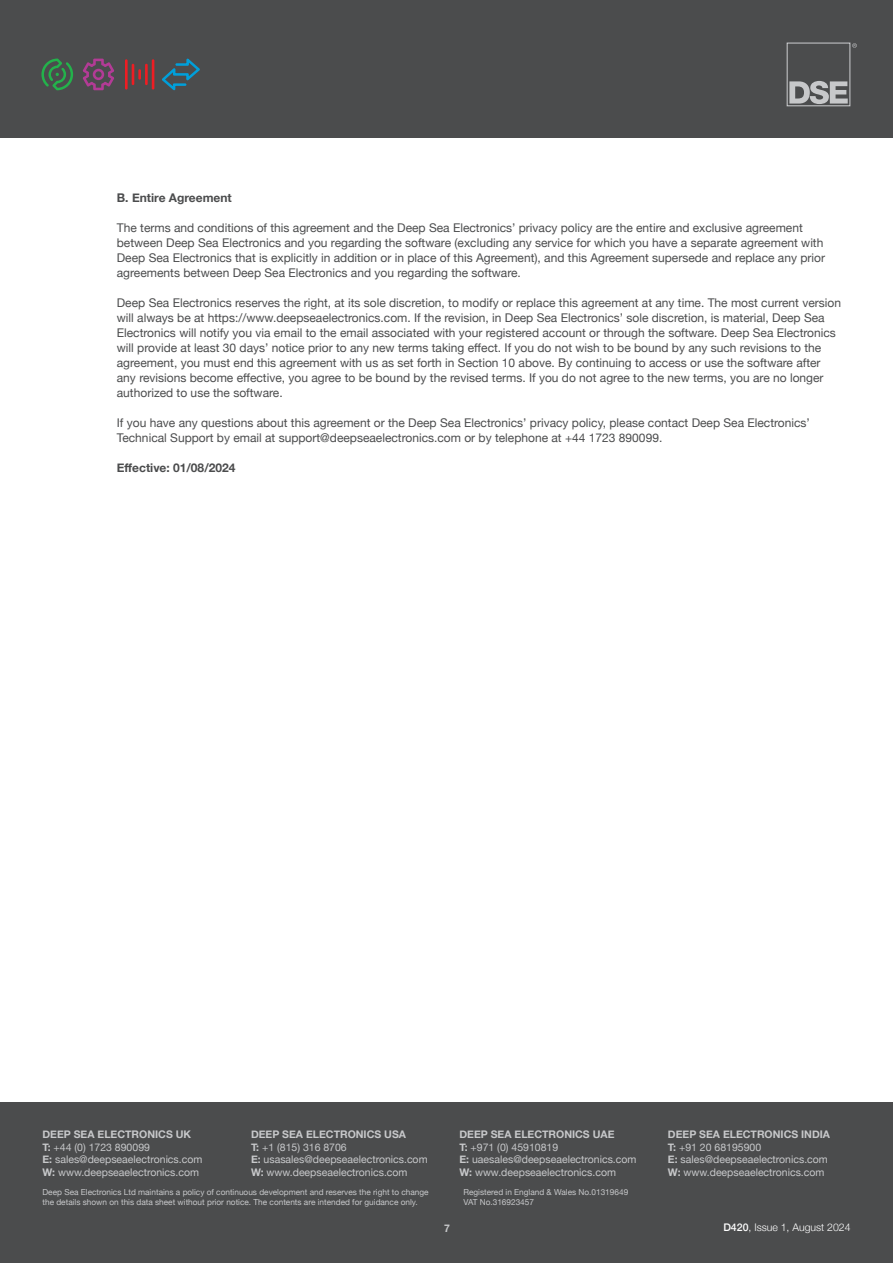
<style>
.page{position:relative;width:893px;height:1263px;background:#fff}
.page>*{position:absolute;margin:0;border:0;box-sizing:border-box;transform-origin:0 0}
.t1{font:12px/15px "Helvetica Neue";color:#4b4c4d}
.t2{font:700 12px "Helvetica Neue";color:#4b4c4d}
.t3{font:10.5px "Helvetica Neue";color:#c7c8ca}
.t4{font:700 10.5px "Helvetica Neue";color:#c7c8ca}
.t5{font:300 10.5px "Helvetica Neue";color:#fff}
.t6{font:8.25px/9.9px "Helvetica Neue";color:#c7c8ca}
.s1{font-weight:700}
.s2{font-weight:500}
</style>
<div class="page">
<div style="left:0;top:1103px;width:893px;height:160px;background:#4b4c4d"></div>
<div style="left:0;top:1px;width:893px;height:137px;background:#4b4c4d"></div>
<svg style="left:787px;top:43px;width:70px;height:63px"></svg>
<svg style="left:41px;top:59px;width:32px;height:31px"></svg>
<svg style="left:162px;top:59px;width:38px;height:31px"></svg>
<hr style="left:145px;top:64px;width:3px;height:21px;background:#ee1d23">
<hr style="left:152px;top:59px;width:2px;height:31px;background:#ee1d23">
<hr style="left:125px;top:59px;width:3px;height:31px;background:#ee1d23">
<hr style="left:132px;top:64px;width:2px;height:21px;background:#ee1d23">
<svg style="left:138px;top:69px;width:3px;height:11px"></svg>
<svg style="left:83px;top:59px;width:31px;height:31px"></svg>
<p class="t2" style="left:117px;top:188px;width:116px">B. Entire Agreement</p>
<p class="t1" style="left:117px;top:221px;width:710px">The terms and conditions of this agreement and the Deep Sea Electronics’ privacy policy are the entire and exclusive agreement between Deep Sea Electronics and you regarding the software (excluding any service for which you have a separate agreement with Deep Sea Electronics that is explicitly in addition or in place of this Agreement), and this Agreement supersede and replace any prior agreements between Deep Sea Electronics and you regarding the software.</p>
<p class="t1" style="left:117px;top:296px;width:726px">Deep Sea Electronics reserves the right, at its sole discretion, to modify or replace this agreement at any time. The most current version will always be at https://www.deepseaelectronics.com. If the revision, in Deep Sea Electronics’ sole discretion, is material, Deep Sea Electronics will notify you via email to the email associated with your registered account or through the software. Deep Sea Electronics will provide at least 30 days’ notice prior to any new terms taking effect. If you do not wish to be bound by any such revisions to the agreement, you must end this agreement with us as set forth in Section 10 above. By continuing to access or use the software after any revisions become effective, you agree to be bound by the revised terms. If you do not agree to the new terms, you are no longer authorized to use the software.</p>
<p class="t1" style="left:117px;top:416px;width:695px">If you have any questions about this agreement or the Deep Sea Electronics’ privacy policy, please contact Deep Sea Electronics’<br>Technical Support by email at support@deepseaelectronics.com or by telephone at +44 1723 890099.</p>
<p class="t2" style="left:117px;top:458px;width:120px">Effective: 01/08/2024</p>
<p class="t4" style="left:43px;top:1126px;width:150px">DEEP SEA ELECTRONICS UK</p>
<p class="t3" style="left:43px;top:1139px;width:109px"><span class="s1">T:</span> +44 (0) 1723 890099</p>
<p class="t3" style="left:43px;top:1152px;width:161px"><span class="s1">E:</span> sales@deepseaelectronics.com</p>
<p class="t3" style="left:43px;top:1164px;width:158px"><span class="s1">W:</span> www.deepseaelectronics.com</p>
<p class="t4" style="left:251px;top:1126px;width:157px">DEEP SEA ELECTRONICS USA</p>
<p class="t3" style="left:251px;top:1139px;width:97px"><span class="s1">T:</span> +1 (815) 316 8706</p>
<p class="t3" style="left:251px;top:1152px;width:178px"><span class="s1">E:</span> usasales@deepseaelectronics.com</p>
<p class="t3" style="left:251px;top:1164px;width:158px"><span class="s1">W:</span> www.deepseaelectronics.com</p>
<p class="t4" style="left:459px;top:1126px;width:156px">DEEP SEA ELECTRONICS UAE</p>
<p class="t3" style="left:459px;top:1139px;width:100px"><span class="s1">T:</span> +971 (0) 45910819</p>
<p class="t3" style="left:459px;top:1152px;width:179px"><span class="s1">E:</span> uaesales@deepseaelectronics.com</p>
<p class="t3" style="left:459px;top:1164px;width:158px"><span class="s1">W:</span> www.deepseaelectronics.com</p>
<p class="t6" style="left:43px;top:1187px;width:388px">Deep Sea Electronics Ltd maintains a policy of continuous development and reserves the right to change the details shown on this data sheet without prior notice. The contents are intended for guidance only.</p>
<p class="t6" style="left:463px;top:1187px;width:166px">Registered in England &amp; Wales No.01319649</p>
<p class="t6" style="left:463px;top:1197px;width:72px">VAT No.316923457</p>
<p class="t4" style="left:444px;top:1220px;width:7px">7</p>
<p class="t4" style="left:668px;top:1126px;width:164px">DEEP SEA ELECTRONICS INDIA</p>
<p class="t3" style="left:668px;top:1139px;width:95px"><span class="s1">T:</span> +91 20 68195900</p>
<p class="t3" style="left:668px;top:1152px;width:161px"><span class="s1">E:</span> sales@deepseaelectronics.com</p>
<p class="t3" style="left:668px;top:1164px;width:158px"><span class="s1">W:</span> www.deepseaelectronics.com</p>
<p class="t5" style="left:723px;top:1219px;width:129px"><span class="s2">D420</span>, Issue 1, August 2024</p>
</div>
